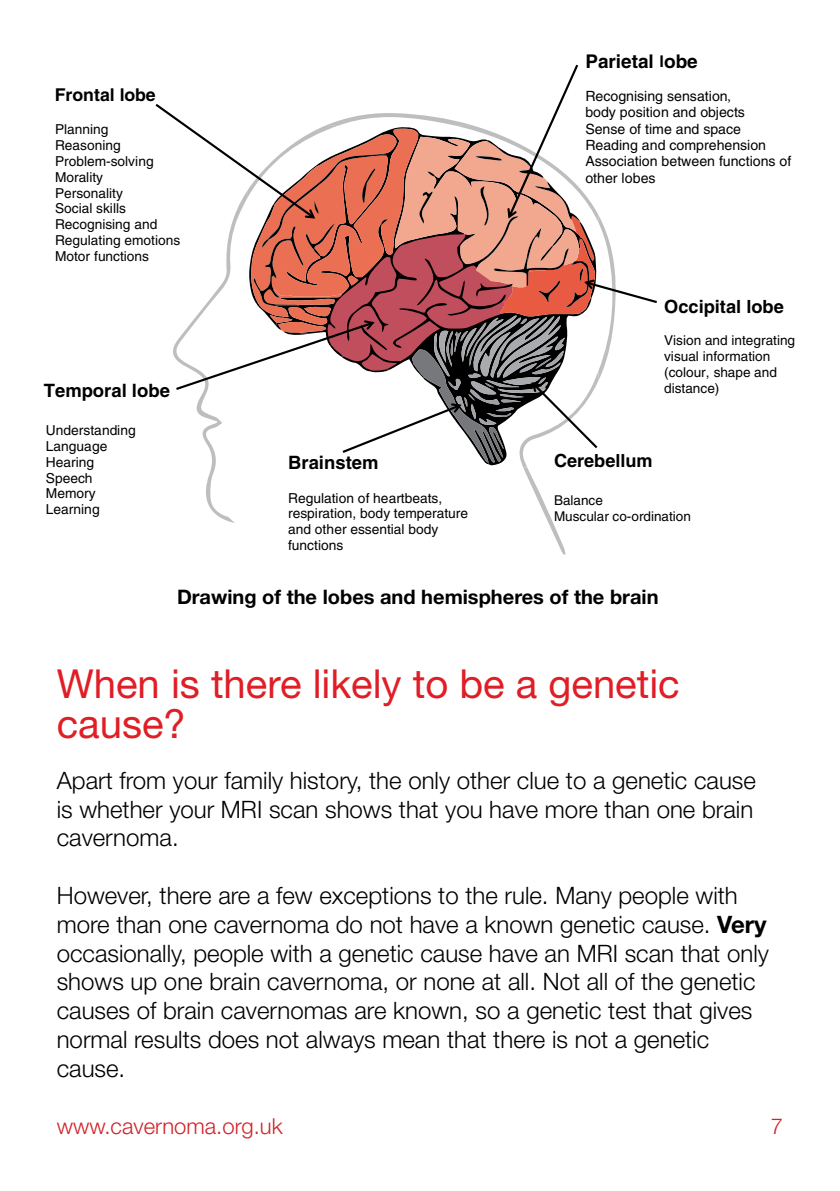
<style>
.page{position:relative;width:840px;height:1191px;background:#fff}
.page>*{position:absolute;margin:0;border:0;box-sizing:border-box;transform-origin:0 0}
.t1{font:40px/40px "Helvetica Neue LT Std";color:#df1e26}
.t2{font:300 24px/28.8px "Helvetica Neue LT Std";color:#000;text-align:justify}
.t3{font:300 22px "Helvetica Neue LT Std";color:#d2232a}
.t4{font:700 20px "Helvetica Neue LT Std";color:#000}
.t5{font:700 18.8px "Helvetica LT Std";color:#000}
.t6{font:700 18.4px "Helvetica LT Std";color:#000}
.t7{font:700 18.2px "Helvetica LT Std";color:#000}
.t8{font:700 18px "Helvetica LT Std";color:#000}
.t9{font:700 17.6px "Helvetica LT Std";color:#000}
.t10{font:14px/16.2px "Helvetica LT Std";color:#000}
.t11{font:13.8px/15.8px "Helvetica LT Std";color:#000}
.t12{font:13.6px/15.8px "Helvetica LT Std";color:#000}
.t13{font:13.4px/15.6px "Helvetica LT Std";color:#000}
.s1{font-size:16.2px}
.s2{font-family:"Minion Pro"}
.s3{font-weight:700}
</style>
<div class="page">
<svg style="left:155px;top:65px;width:501px;height:400px"></svg>
<p class="t9" style="left:55px;top:84px;width:103px">Frontal lobe</p>
<p class="t12" style="left:55px;top:122px;width:127px">Planning<br>Reasoning<br>Problem-solving<br>Morality<br>Personality<br>Social skills<br>Recognising and<br>Regulating emotions<br>Motor functions</p>
<p class="t5" style="left:585px;top:50px;width:114px">Parietal <span class="s1">l</span>obe</p>
<p class="t10" style="left:585px;top:88px;width:207px">Recognising sensation<span class="s2">,<br></span>body position and objects<br>Sense of time and space<br>Reading and comprehension<br>Association between functions of other lobes</p>
<p class="t7" style="left:663px;top:295px;width:121px">Occipital lobe</p>
<p class="t12" style="left:663px;top:332px;width:132px">Vision and integrating visual information (colour, shape and</p>
<p class="t6" style="left:44px;top:379px;width:127px">Temporal lobe</p>
<p class="t12" style="left:663px;top:380px;width:57px">distance)</p>
<p class="t11" style="left:46px;top:422px;width:91px">Understanding<br>Language<br>Hearing<br>Speech<br>Memory<br>Learning</p>
<p class="t8" style="left:553px;top:450px;width:100px">Cerebellum</p>
<p class="t13" style="left:553px;top:492px;width:138px">Balance<br>Muscular co-ordination</p>
<p class="t6" style="left:288px;top:451px;width:92px">Brain stem</p>
<p class="t11" style="left:288px;top:490px;width:181px">Regulation of heartbeats, respiration, body temperature</p>
<p class="t11" style="left:288px;top:537px;width:57px">functions</p>
<p class="t11" style="left:288px;top:521px;width:152px">and other essential body</p>
<p class="t4" style="left:177px;top:584px;width:483px">Drawing of the lobes and hemispheres of the brain</p>
<h1 class="t1" style="left:57px;top:663px;width:624px">When is there likely to be a genetic cause?</h1>
<p class="t2" style="left:57px;top:765px;width:700px">Apart from your family history, the only other clue to a genetic cause is whether your MRI scan shows that you have more than one brain cavernoma.</p>
<p class="t2" style="left:57px;top:880px;width:713px;text-align:left">However, there are a few exceptions to the rule. Many people with more than one cavernoma do not have a known genetic cause. <span class="s3">Very </span>occasionally, people with a genetic cause have an MRI scan that only shows up one brain cavernoma, or none at all. Not all of the genetic causes of brain cavernomas are known, so a genetic test that gives normal results does not always mean that there is not a genetic cause.</p>
<p class="t3" style="left:57px;top:1113px;width:227px">www.cavernoma.org.uk</p>
<p class="t3" style="left:770px;top:1113px;width:14px">7</p>
</div>
